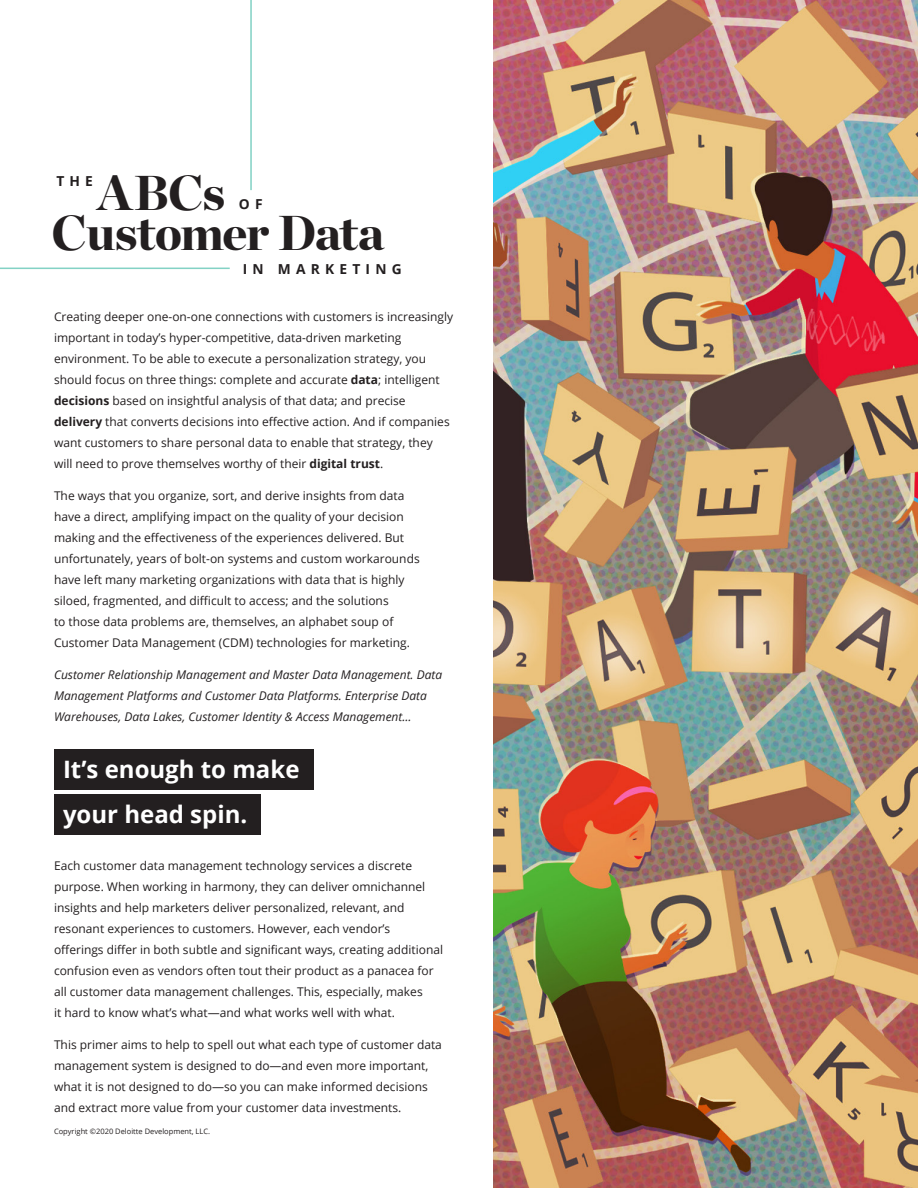
<style>
.page{position:relative;width:918px;height:1188px;background:#fff}
.page>*{position:absolute;margin:0;border:0;box-sizing:border-box;transform-origin:0 0}
.h1_dark{font:900 48.9px "Chronicle Display";letter-spacing:-.02em;color:#231f20}
.pull_quote{font:700 24px "Open Sans";color:#fff}
.h3_dark{font:700 13.8px "Open Sans";letter-spacing:.38em;color:#231f20}
.body_copy_blk{font:12px/21px "Open Sans";color:#231f20}
.body_copy_blk-2{font:italic 12px/21px "Open Sans";color:#231f20}
.t1{font:7.5px "Open Sans";color:#231f20}
.s1{font-weight:700}
.s2{font-style:inherit}
</style>
<div class="page">
<hr style="left:0;top:268px;width:230px;height:1px;background:#83d2c5">
<hr style="left:250px;top:0;width:2px;height:190px;background:#83d2c5">
<div style="left:54px;top:749px;width:259px;height:41px;background:#231f20"></div>
<div style="left:54px;top:794px;width:207px;height:41px;background:#231f20"></div>
<img style="left:494px;top:0;width:424px;height:1188px">
<p class="h1_dark" style="left:97px;top:153px;width:129px">ABCs</p>
<p class="h1_dark" style="left:52px;top:192px;width:334px">Customer Data</p>
<p class="h3_dark" style="left:56px;top:172px;width:38px">THE</p>
<p class="h3_dark" style="left:239px;top:195px;width:25px">O F</p>
<p class="h3_dark" style="left:243px;top:259px;width:161px">IN MARKETING</p>
<p class="body_copy_blk" style="left:54px;top:306px;width:401px">Creating deeper one-on-one connections with customers is increasingly important in today’s hyper-competitive, data-driven marketing environment. To be able to execute a personalization strategy, you should focus on three things: complete and accurate <span class="s1">data</span>; intelligent <span class="s1">decisions</span> based on insightful analysis of that data; and precise <span class="s1">delivery</span> that converts decisions into effective action. And if companies want customers to share personal data to enable that strategy, they will need to prove themselves worthy of their <span class="s1">digital trust</span>.</p>
<p class="body_copy_blk" style="left:54px;top:485px;width:367px">The ways that you organize, sort, and derive insights from data have a direct, amplifying impact on the quality of your decision making and the effectiveness of the experiences delivered. But unfortunately, years of bolt-on systems and custom workarounds have left many marketing organizations with data that is highly siloed, fragmented, and difficult to access; and the solutions<br>to those data problems are, themselves, an alphabet soup of Customer Data Management (CDM) technologies for marketing.</p>
<p class="body_copy_blk-2" style="left:54px;top:664px;width:390px">Customer Relationship Management and Master Data Management. Data<br>Management Platforms and Customer Data Platforms. Enterprise Data<br>Warehouses, <span class="s2">D</span>ata <span class="s2">L</span>akes, Customer Identity &amp; Access Management...</p>
<p class="pull_quote" style="left:63px;top:752px;width:238px">It’s enough to make</p>
<p class="pull_quote" style="left:63px;top:797px;width:186px">your head spin.</p>
<p class="body_copy_blk" style="left:54px;top:855px;width:391px">Each customer data management technology services a discrete purpose. When working in harmony, they can deliver omnichannel insights and help marketers deliver personalized, relevant, and resonant experiences to customers. However, each vendor’s<br>offerings differ in both subtle and significant ways, creating additional confusion even as vendors often tout their product as a panacea for all customer data management challenges. This, especially, makes<br>it hard to know what’s what—and what works well with what.</p>
<p class="body_copy_blk" style="left:54px;top:1033px;width:389px">This primer aims to help to spell out what each type of customer data management system is designed to do—and even more important, what it is not designed to do—so you can make informed decisions and extract more value from your customer data investments.</p>
<p class="t1" style="left:54px;top:1126px;width:158px">Copyright ©2020 Deloitte Development, LLC.</p>
</div>
